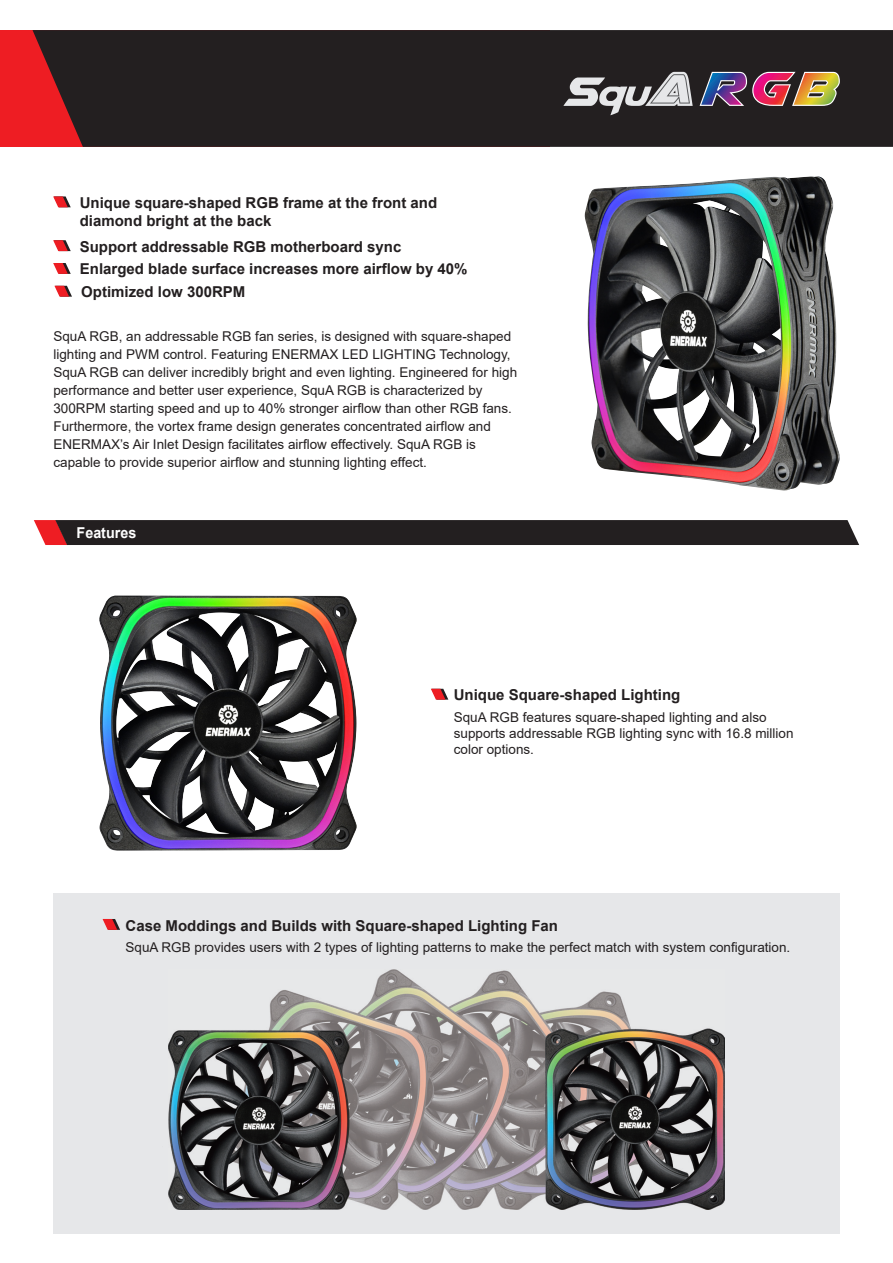
<style>
.page{position:relative;width:893px;height:1263px;background:#fff}
.page>*{position:absolute;margin:0;border:0;box-sizing:border-box;transform-origin:0 0}
.t1{font:700 15px/18px "Arial";color:#231f20}
.t2{font:700 15px "Arial";color:#fff;scale:.96 1}
.t3{font:13.5px/18px "Arial";color:#231f20}
</style>
<div class="page">
<div style="left:0;top:30px;width:550px;height:117px;background:#ee1d23"></div>
<div style="left:33px;top:30px;width:860px;height:117px;background:#231f20"></div>
<svg style="left:34px;top:520px;width:825px;height:25px;background:#2b2223"></svg>
<div style="left:53px;top:893px;width:787px;height:340px;background:#e6e7e9"></div>
<svg style="left:431px;top:689px;width:17px;height:11px"></svg>
<img style="left:585px;top:176px;width:255px;height:315px">
<img style="left:99px;top:596px;width:258px;height:255px">
<img style="left:169px;top:969px;width:555px;height:240px">
<svg style="left:53px;top:196px;width:18px;height:11px"></svg>
<svg style="left:53px;top:263px;width:18px;height:11px"></svg>
<svg style="left:53px;top:240px;width:18px;height:11px"></svg>
<svg style="left:54px;top:286px;width:18px;height:11px"></svg>
<svg style="left:103px;top:919px;width:17px;height:11px"></svg>
<svg style="left:563px;top:72px;width:130px;height:43px;background:#737173"></svg>
<img style="left:700px;top:72px;width:140px;height:34px">
<p class="t1" style="left:80px;top:194px;width:359px">Unique square-shaped RGB frame at the front and diamond bright at the back</p>
<p class="t1" style="left:80px;top:260px;width:389px">Enlarged blade surface increases more airflow by 40%</p>
<p class="t1" style="left:80px;top:237px;width:323px">Support addressable RGB motherboard sync</p>
<p class="t1" style="left:81px;top:283px;width:166px">Optimized low 300RPM</p>
<p class="t3" style="left:53px;top:327px;width:465px">SquA RGB, an addressable RGB fan series, is designed with square-shaped lighting and PWM control. Featuring ENERMAX LED LIGHTING Technology, SquA RGB can deliver incredibly bright and even lighting. Engineered for high performance and better user experience, SquA RGB is characterized by 300RPM starting speed and up to 40% stronger airflow than other RGB fans.<br>Furthermore, the vortex frame design generates concentrated airflow and ENERMAX’s Air Inlet Design facilitates airflow effectively. SquA RGB is capable to provide superior airflow and stunning lighting effect.</p>
<p class="t2" style="left:77px;top:522px;width:64px">Features</p>
<p class="t1" style="left:454px;top:686px;width:228px">Unique Square-shaped Lighting</p>
<p class="t3" style="left:454px;top:709px;width:341px;line-height:16.2px">SquA RGB features square-shaped lighting and also supports addressable RGB lighting sync with 16.8 million color options.</p>
<p class="t1" style="left:126px;top:916px;width:434px">Case Moddings and Builds with Square-shaped Lighting Fan</p>
<p class="t3" style="left:126px;top:938px;width:666px">SquA RGB provides users with 2 types of lighting patterns to make the perfect match with system configuration.</p>
</div>
